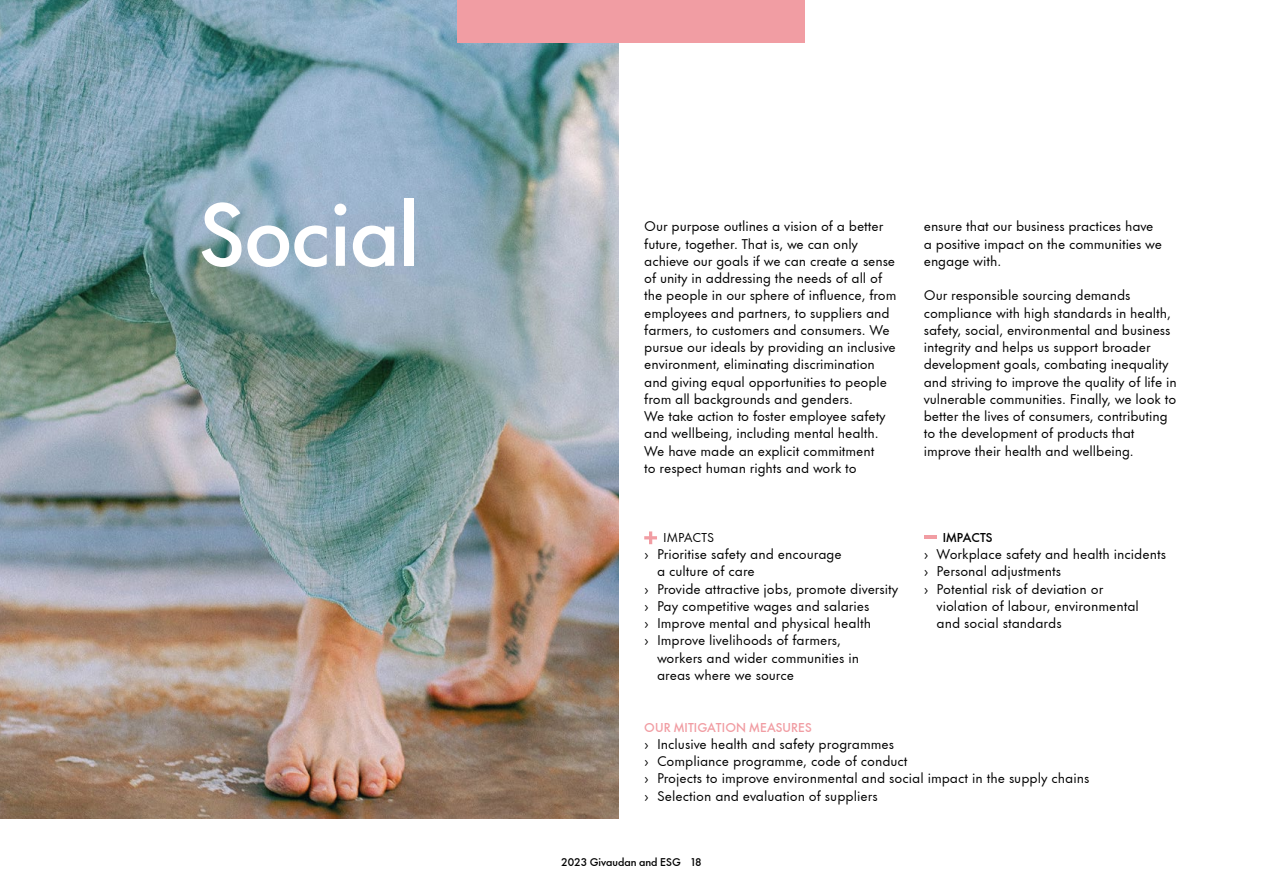
<style>
.page{position:relative;width:1263px;height:893px;background:#fff}
.page>*{position:absolute;margin:0;border:0;box-sizing:border-box;transform-origin:0 0}
.t1{font:500 82.5px "Futura Now Headline";letter-spacing:-.01em;color:#fff}
.t2{font:13.2px/17.2px "Futura Now Text";letter-spacing:-.005em;color:#000}
.t3{font:500 12px "Futura Now Headline";letter-spacing:.01em;color:#f19da3}
.t4{font:12px "Futura Now Text";letter-spacing:.01em;color:#000}
.t5{font:500 12px "Futura Now Headline";letter-spacing:.01em;color:#000}
.t6{font:500 10.5px "Futura Now Headline";color:#000}
</style>
<div class="page">
<img style="left:0;top:0;width:619px;height:819px">
<svg style="left:644px;top:531px;width:13px;height:13px"></svg>
<hr style="left:924px;top:535px;width:12px;height:4px;background:#f19da3">
<div style="left:458px;top:0;width:347px;height:43px;background:#f19da3"></div>
<h1 class="t1" style="left:199px;top:167px;width:222px">Social</h1>
<p class="t2" style="left:644px;top:217px;width:254px">Our purpose outlines a vision of a better future, together. That is, we can only achieve our goals if we can create a sense of unity in addressing the needs of all of the people in our sphere of influence, from employees and partners, to suppliers and farmers, to customers and consumers. We pursue our ideals by providing an inclusive environment, eliminating discrimination and giving equal opportunities to people from all backgrounds and genders.<br>We take action to foster employee safety and wellbeing, including mental health.<br>We have made an explicit commitment<br>to respect human rights and work to</p>
<p class="t2" style="left:924px;top:217px;width:240px">ensure that our business practices have a positive impact on the communities we engage with.</p>
<p class="t2" style="left:924px;top:286px;width:254px">Our responsible sourcing demands compliance with high standards in health, safety, social, environmental and business integrity and helps us support broader development goals, combating inequality and striving to improve the quality of life in vulnerable communities. Finally, we look to better the lives of consumers, contributing to the development of products that improve their health and wellbeing.</p>
<p class="t4" style="left:663px;top:528px;width:53px">IMPACTS</p>
<p class="t2" style="left:644px;top:545px;width:199px">› Prioritise safety and encourage</p>
<p class="t2" style="left:657px;top:562px;width:99px">a culture of care</p>
<p class="t2" style="left:644px;top:579px;width:256px">› Provide attractive jobs, promote diversity</p>
<p class="t2" style="left:644px;top:596px;width:227px">› Pay competitive wages and salaries</p>
<p class="t2" style="left:644px;top:614px;width:228px">› Improve mental and physical health</p>
<p class="t2" style="left:644px;top:631px;width:198px">› Improve livelihoods of farmers,</p>
<p class="t2" style="left:657px;top:648px;width:204px">workers and wider communities in</p>
<p class="t2" style="left:657px;top:665px;width:139px">areas where we source</p>
<p class="t5" style="left:943px;top:527px;width:51px">IMPACTS</p>
<p class="t2" style="left:924px;top:545px;width:244px">› Workplace safety and health incidents</p>
<p class="t2" style="left:924px;top:562px;width:139px">› Personal adjustments</p>
<p class="t2" style="left:924px;top:579px;width:181px">› Potential risk of deviation or</p>
<p class="t2" style="left:936px;top:596px;width:204px">violation of labour, environmental</p>
<p class="t2" style="left:936px;top:614px;width:127px">and social standards</p>
<p class="t3" style="left:644px;top:717px;width:169px">OUR MITIGATION MEASURES</p>
<p class="t2" style="left:644px;top:734px;width:447px">› Inclusive health and safety programmes<br>› Compliance programme, code of conduct<br>› Projects to improve environmental and social impact in the supply chains › Selection and evaluation of suppliers</p>
<p class="t6" style="left:561px;top:853px;width:142px">2023 Givaudan and ESG 18</p>
</div>
